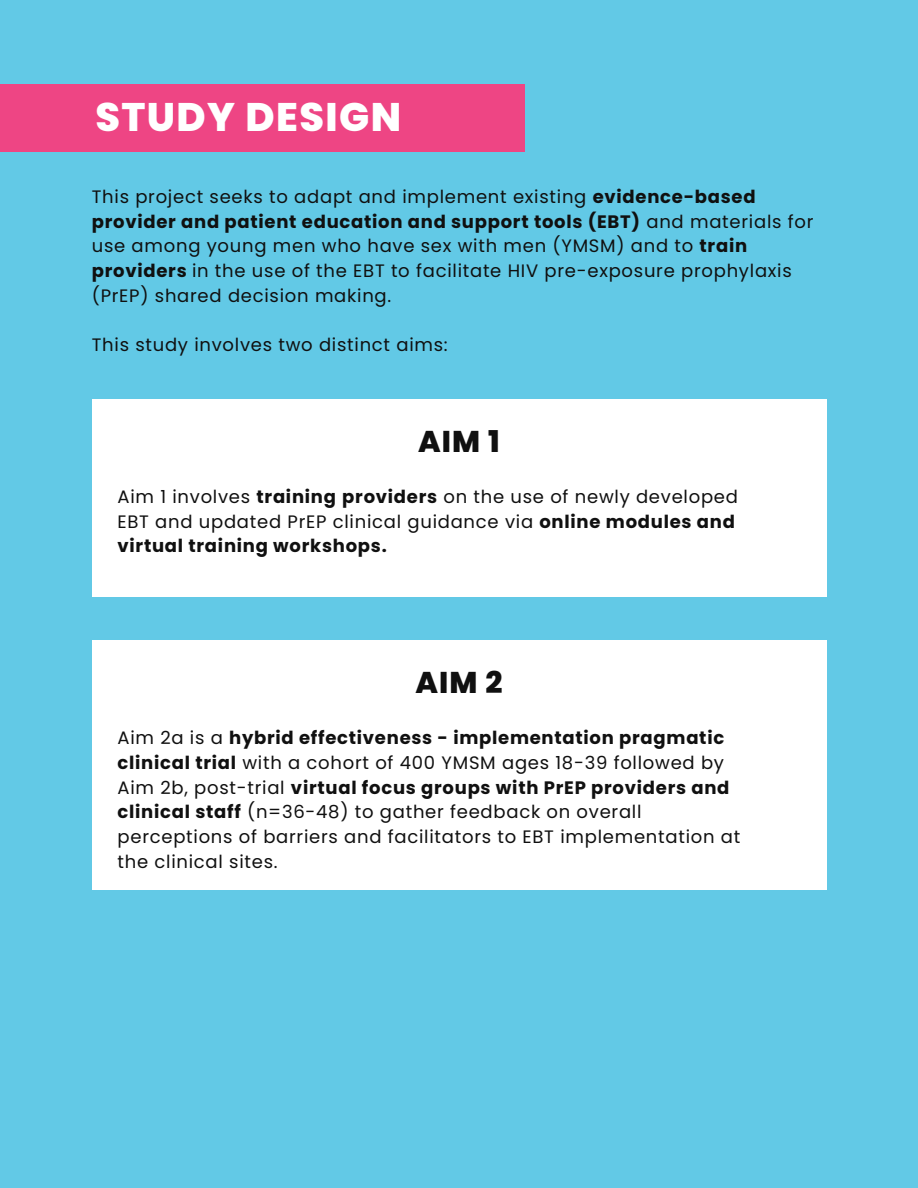
<style>
.page{position:relative;width:918px;height:1188px;background:#62c9e6}
.page>*{position:absolute;margin:0;border:0;box-sizing:border-box;transform-origin:0 0}
.t1{font:800 39.9px "Poppins";letter-spacing:.035em;color:#fff}
.t2{font:800 30px "Poppins";letter-spacing:.035em;color:#101010}
.t3{font:18px/24.8px "Poppins";letter-spacing:.04em;color:#101010}
.s1{font-weight:700}
</style>
<div class="page">
<div style="left:0;top:84px;width:525px;height:68px;background:#ee4584"></div>
<div style="left:92px;top:400px;width:734px;height:197px;background:#fff"></div>
<div style="left:92px;top:641px;width:734px;height:249px;background:#fff"></div>
<h1 class="t1" style="left:95px;top:89px;width:307px">STUDY DESIGN</h1>
<p class="t3" style="left:92px;top:184px;width:723px">This project seeks to adapt and implement existing <span class="s1">evidence-based provider and patient education and support tools (EBT)</span> and materials for use among young men who have sex with men (YMSM) and to <span class="s1">train providers</span> in the use of the EBT to facilitate HIV pre-exposure prophylaxis (PrEP) shared decision making.</p>
<p class="t3" style="left:92px;top:333px;width:358px">This study involves two distinct aims:</p>
<h2 class="t2" style="left:418px;top:421px;width:83px">AIM 1</h2>
<p class="t3" style="left:118px;top:484px;width:622px">Aim 1 involves <span class="s1">training providers</span> on the use of newly developed<br>EBT and updated PrEP clinical guidance via <span class="s1">online modules and virtual training workshops.</span></p>
<h2 class="t2" style="left:416px;top:662px;width:88px">AIM 2</h2>
<p class="t3" style="left:118px;top:725px;width:624px">Aim 2a is a <span class="s1">hybrid effectiveness - implementation pragmatic clinical trial</span> with a cohort of 400 YMSM ages 18-39 followed by Aim 2b, post-trial <span class="s1">virtual focus groups with PrEP providers and clinical staff</span> (n=36-48) to gather feedback on overall perceptions of barriers and facilitators to EBT implementation at the clinical sites.</p>
</div>
